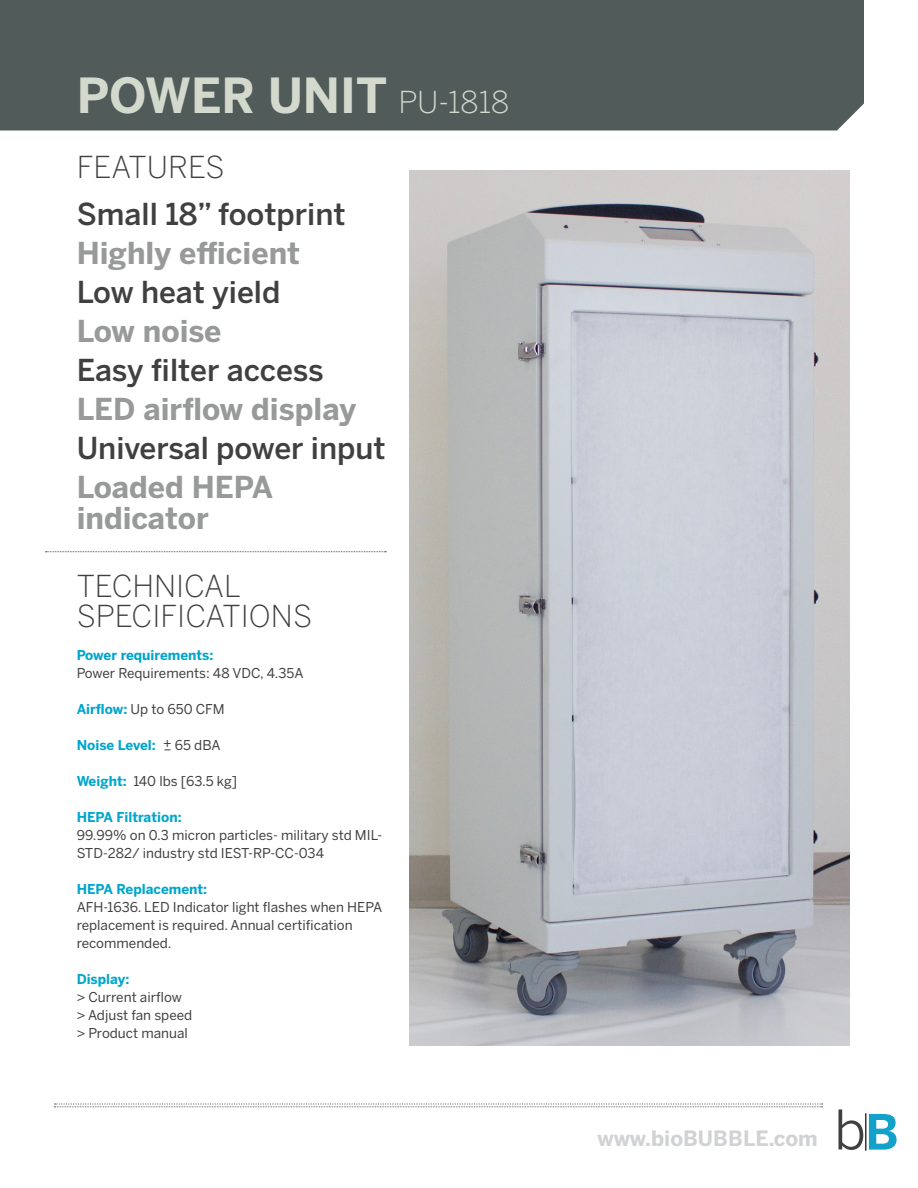
<style>
.page{position:relative;width:918px;height:1188px;background:#fff}
.page>*{position:absolute;margin:0;border:0;box-sizing:border-box;transform-origin:0 0}
.Product_Name_Header{font:700 48px "Benton Sans";color:#d3dacd}
.t1{font:500 30px "Benton Sans";color:#3f403f}
.t2{font:700 30px/31.5px "Benton Sans";color:#989999}
.t3{font:300 30px/30px "Benton Sans";color:#3f403f}
.t4{font:700 21px "Benton Sans";color:#d1d2d4}
.t5{font:13.5px/18px "Benton Sans";color:#3f403f}
.t6{font:700 13.5px "Benton Sans";color:#00a5cc}
.s1{font-weight:300;font-size:30px}
.s2{font-weight:700;color:#00a5cc}
.s3{font-weight:400;color:#3f403f}
</style>
<div class="page">
<div style="left:0;top:0;width:864px;height:130px;background:#515b5a"></div>
<img style="left:410px;top:171px;width:440px;height:874px">
<svg style="left:46px;top:551px;width:340px;height:1px"></svg>
<svg style="left:54px;top:1103px;width:769px;height:4px"></svg>
<svg style="left:838px;top:1109px;width:25px;height:41px"></svg>
<hr style="left:866px;top:1113px;width:1px;height:38px;background:#231f20">
<svg style="left:869px;top:1114px;width:28px;height:36px"></svg>
<p class="Product_Name_Header" style="left:77px;top:66px;width:434px">POWER UNIT <span class="s1">PU-1818</span></p>
<p class="t3" style="left:77px;top:152px;width:149px">FEATURES</p>
<p class="t1" style="left:77px;top:196px;width:270px">Small 18” footprint</p>
<p class="t2" style="left:77px;top:237px;width:225px">Highly efficient</p>
<p class="t1" style="left:77px;top:274px;width:205px">Low heat yield</p>
<p class="t2" style="left:77px;top:315px;width:146px">Low noise</p>
<p class="t1" style="left:77px;top:352px;width:249px">Easy filter access</p>
<p class="t2" style="left:77px;top:393px;width:281px">LED airflow display</p>
<p class="t1" style="left:77px;top:430px;width:310px">Universal power input</p>
<p class="t2" style="left:77px;top:471px;width:198px">Loaded HEPA indicator</p>
<p class="t3" style="left:77px;top:571px;width:237px">TECHNICAL<br>SPECIFICATIONS</p>
<p class="t6" style="left:77px;top:647px;width:138px">Power requirements:</p>
<p class="t5" style="left:77px;top:664px;width:228px">Power Requirements: 48 VDC, 4.35A</p>
<p class="t5" style="left:77px;top:700px;width:150px"><span class="s2">Airflow:</span> Up to 650 CFM</p>
<p class="t6" style="left:77px;top:737px;width:145px">Noise Level: <span class="s3">+ 65 dBA</span></p>
<p class="t5" style="left:77px;top:772px;width:162px"><span class="s2">Weight:</span> 140 lbs [63.5 kg]</p>
<p class="t6" style="left:77px;top:809px;width:107px">HEPA Filtration:</p>
<p class="t5" style="left:77px;top:826px;width:307px">99.99% on 0.3 micron particles- military std MIL-<br>STD-282/ industry std IEST-RP-CC-034</p>
<p class="t6" style="left:77px;top:881px;width:132px">HEPA Replacement:</p>
<p class="t5" style="left:77px;top:898px;width:307px">AFH-1636. LED Indicator light flashes when HEPA replacement is required. Annual certification recommended.</p>
<p class="t6" style="left:77px;top:971px;width:54px">Display:</p>
<p class="t5" style="left:77px;top:988px;width:107px">&gt; Current airflow</p>
<p class="t5" style="left:77px;top:1006px;width:117px">&gt; Adjust fan speed &gt; Product manual</p>
<h3 class="t4" style="left:597px;top:1125px;width:222px">www.bioBUBBLE.com</h3>
</div>
